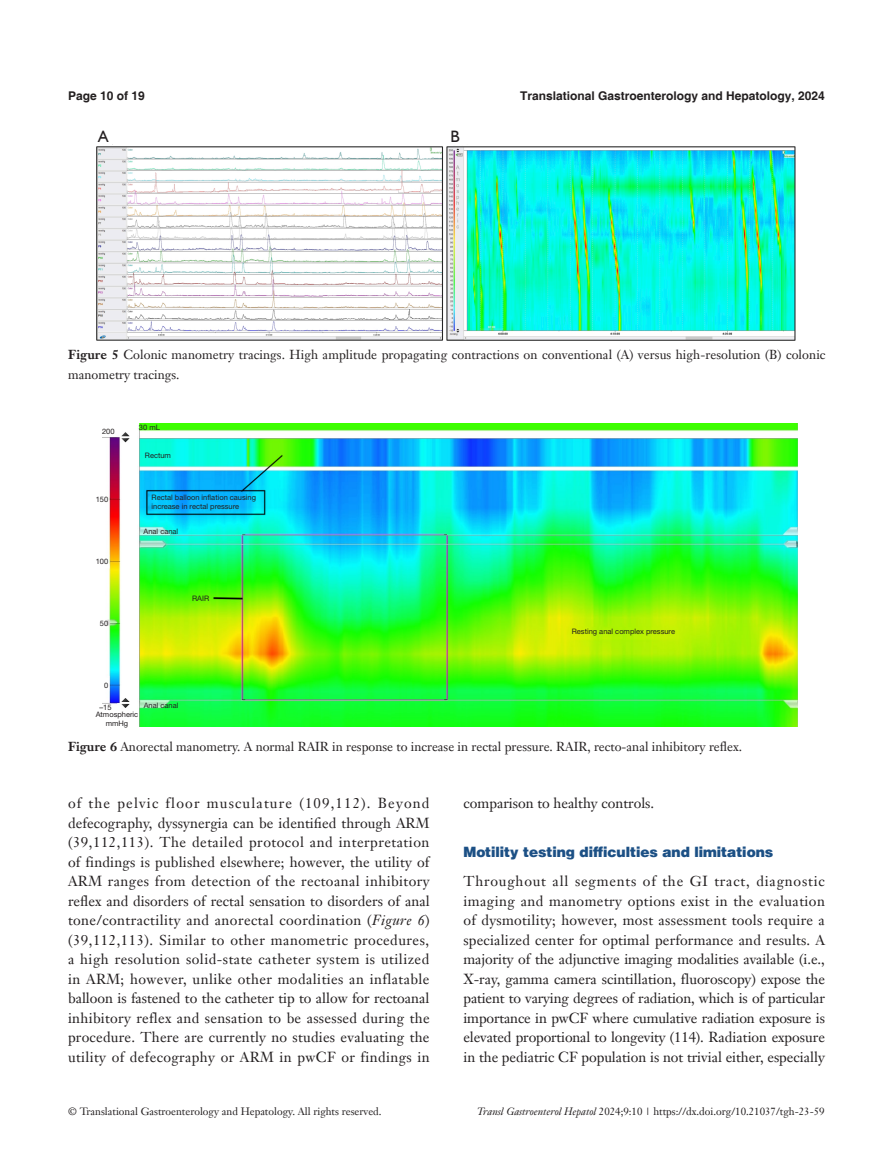
<style>
.page{position:relative;width:893px;height:1170px;background:#fff}
.page>*{position:absolute;margin:0;border:0;box-sizing:border-box;transform-origin:0 0}
.t1{font:16.5px "Humanist 521 BT";color:#231f20}
.t2{font:14.25px/19.5px "Janson Text LT";color:#231f20;text-align:justify}
.t3{font:900 14.25px "Helvetica";color:#1c5085}
.t4{font:12.75px/19.5px "Janson Text LT";color:#231f20}
.t5{font:700 12px "Helvetica";color:#231f20}
.t6{font:10.5px "Janson Text LT";color:#231f20}
.t7{font:7.5px/9px "Helvetica Neue LT Pro";color:#231f20;text-align:center}
.s1{font-weight:700}
.s2{font-style:italic}
</style>
<div class="page">
<img style="left:96px;top:146px;width:700px;height:195px">
<img style="left:102px;top:424px;width:695px;height:302px">
<p class="t5" style="left:68px;top:88px;width:78px">Page 10 of 19</p>
<p class="t5" style="left:520px;top:88px;width:306px">Translational Gastroenterology and Hepatology, 2024</p>
<p class="t1" style="left:98px;top:126px;width:12px">A</p>
<p class="t1" style="left:450px;top:126px;width:11px">B</p>
<p class="t4" style="left:68px;top:345px;width:759px"><span class="s1">Figure 5</span> Colonic manometry tracings. High amplitude propagating contractions on conventional (A) versus high-resolution (B) colonic manometry tracings.</p>
<p class="t7" style="left:102px;top:426px;width:14px">200</p>
<p class="t7" style="left:96px;top:494px;width:14px">150</p>
<p class="t7" style="left:96px;top:556px;width:14px">100</p>
<p class="t7" style="left:100px;top:618px;width:10px">50</p>
<p class="t7" style="left:104px;top:680px;width:6px">0</p>
<p class="t7" style="left:100px;top:702px;width:14px">–15</p>
<p class="t7" style="left:139px;top:422px;width:22px">30 mL</p>
<p class="t7" style="left:145px;top:450px;width:28px">Rectum</p>
<p class="t7" style="left:152px;top:492px;width:106px;text-align:left">Rectal balloon inflation causing increase in rectal pressure</p>
<p class="t7" style="left:144px;top:526px;width:36px">Anal canal</p>
<p class="t7" style="left:192px;top:593px;width:19px">RAIR</p>
<p class="t7" style="left:144px;top:700px;width:36px">Anal canal</p>
<p class="t7" style="left:96px;top:709px;width:44px">Atmospheric mmHg</p>
<p class="t7" style="left:572px;top:626px;width:105px">Resting anal complex pressure</p>
<p class="t4" style="left:68px;top:737px;width:675px"><span class="s1">Figure 6</span> Anorectal manometry. A normal RAIR in response to increase in rectal pressure. RAIR, recto-anal inhibitory reflex.</p>
<p class="t2" style="left:68px;top:793px;width:363px">of the pelvic floor musculature (109,112). Beyond defecography, dyssynergia can be identified through ARM (39,112,113). The detailed protocol and interpretation of findings is published elsewhere; however, the utility of ARM ranges from detection of the rectoanal inhibitory reflex and disorders of rectal sensation to disorders of anal tone/contractility and anorectal coordination (<span class="s2">Figure 6</span>) (39,112,113). Similar to other manometric procedures, a high resolution solid-state catheter system is utilized in ARM; however, unlike other modalities an inflatable balloon is fastened to the catheter tip to allow for rectoanal inhibitory reflex and sensation to be assessed during the procedure. There are currently no studies evaluating the utility of defecography or ARM in pwCF or findings in</p>
<p class="t2" style="left:463px;top:793px;width:192px">comparison to healthy controls.</p>
<p class="t3" style="left:463px;top:842px;width:311px">Motility testing difficulties and limitations</p>
<p class="t2" style="left:463px;top:871px;width:363px">Throughout all segments of the GI tract, diagnostic imaging and manometry options exist in the evaluation of dysmotility; however, most assessment tools require a specialized center for optimal performance and results. A majority of the adjunctive imaging modalities available (i.e., X-ray, gamma camera scintillation, fluoroscopy) expose the patient to varying degrees of radiation, which is of particular importance in pwCF where cumulative radiation exposure is elevated proportional to longevity (114). Radiation exposure in the pediatric CF population is not trivial either, especially</p>
<p class="t6" style="left:68px;top:1104px;width:315px">© Translational Gastroenterology and Hepatology. All rights reserved.</p>
<p class="t6" style="left:477px;top:1104px;width:349px"><span class="s2">Transl Gastroenterol Hepatol</span> 2024;9:10 | https://dx.doi.org/10.21037/tgh-23-59</p>
</div>
